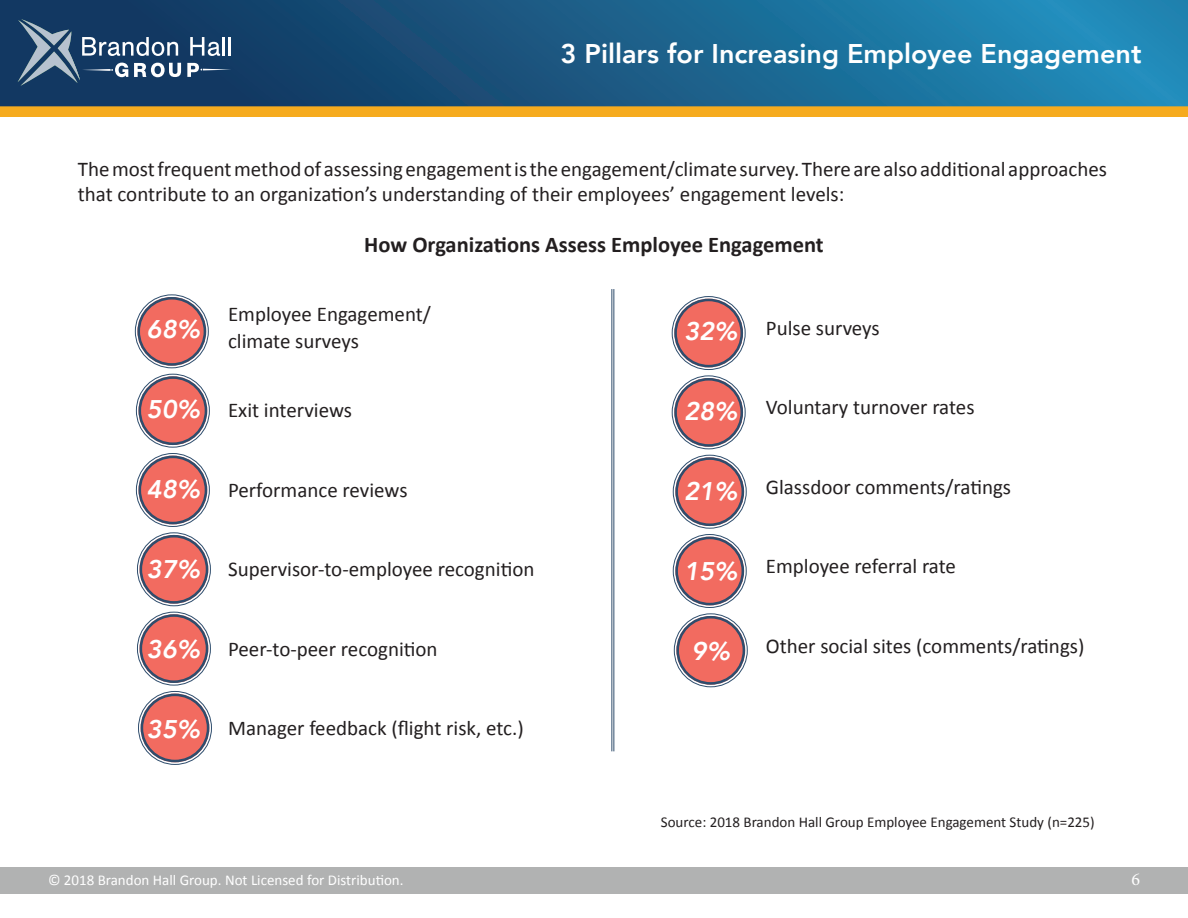
<style>
.page{position:relative;width:1188px;height:918px;background:#fff}
.page>*{position:absolute;margin:0;border:0;box-sizing:border-box;transform-origin:0 0}
.t1{font:800 27px "Avenir";color:#fff}
.t2{font:italic 800 25.5px "Avenir";color:#fff}
.t3{font:700 22.5px "Calibri";color:#231f20}
.t4{font:21px/25.2px "Calibri";color:#231f20}
.t5{font:18px "Minion Pro";color:#fff}
.t6{font:15px "Calibri";color:#231f20}
.t7{font:15px "Calibri";color:#fff}
</style>
<div class="page">
<svg style="left:0;top:0;width:1188px;height:106px;background:#1a618b"></svg>
<svg style="left:190px;top:37px;width:41px;height:19px"></svg>
<svg style="left:187px;top:63px;width:44px;height:14px"></svg>
<svg style="left:18px;top:19px;width:163px;height:67px;background:#3f5e7f"></svg>
<div style="left:0;top:106px;width:1188px;height:11px;background:#f6ab1e"></div>
<div style="left:0;top:867px;width:1188px;height:26px;background:#b1b2b2"></div>
<hr style="left:613px;top:289px;width:1px;height:462px;background:#2f4d6d">
<hr style="left:611px;top:289px;width:1px;height:462px;background:#2f4d6d">
<div style="left:137px;top:297px;width:69px;height:69px;background:#f26b60;border-radius:50%"></div>
<div style="left:135px;top:294px;width:74px;height:74px;border:1px solid #2f4d6d;border-radius:50%"></div>
<div style="left:137px;top:297px;width:69px;height:69px;border:3px solid #2f4d6d;border-radius:50%"></div>
<div style="left:139px;top:456px;width:68px;height:68px;background:#f26b60;border-radius:50%"></div>
<div style="left:136px;top:453px;width:74px;height:74px;border:1px solid #2f4d6d;border-radius:50%"></div>
<div style="left:139px;top:456px;width:68px;height:68px;border:3px solid #2f4d6d;border-radius:50%"></div>
<div style="left:674px;top:378px;width:69px;height:69px;background:#f26b60;border-radius:50%"></div>
<div style="left:672px;top:375px;width:74px;height:74px;border:1px solid #2f4d6d;border-radius:50%"></div>
<div style="left:674px;top:378px;width:69px;height:69px;border:3px solid #2f4d6d;border-radius:50%"></div>
<div style="left:140px;top:614px;width:68px;height:69px;background:#f26b60;border-radius:50%"></div>
<div style="left:137px;top:612px;width:74px;height:74px;border:1px solid #2f4d6d;border-radius:50%"></div>
<div style="left:140px;top:614px;width:68px;height:69px;border:3px solid #2f4d6d;border-radius:50%"></div>
<div style="left:675px;top:537px;width:69px;height:68px;background:#f26b60;border-radius:50%"></div>
<div style="left:673px;top:534px;width:74px;height:74px;border:1px solid #2f4d6d;border-radius:50%"></div>
<div style="left:675px;top:537px;width:69px;height:68px;border:3px solid #2f4d6d;border-radius:50%"></div>
<div style="left:139px;top:376px;width:68px;height:69px;background:#f26b60;border-radius:50%"></div>
<div style="left:136px;top:374px;width:74px;height:74px;border:1px solid #2f4d6d;border-radius:50%"></div>
<div style="left:139px;top:376px;width:68px;height:69px;border:3px solid #2f4d6d;border-radius:50%"></div>
<div style="left:674px;top:299px;width:69px;height:68px;background:#f26b60;border-radius:50%"></div>
<div style="left:672px;top:296px;width:74px;height:74px;border:1px solid #2f4d6d;border-radius:50%"></div>
<div style="left:674px;top:299px;width:69px;height:68px;border:3px solid #2f4d6d;border-radius:50%"></div>
<div style="left:140px;top:535px;width:68px;height:69px;background:#f26b60;border-radius:50%"></div>
<div style="left:137px;top:532px;width:74px;height:74px;border:1px solid #2f4d6d;border-radius:50%"></div>
<div style="left:140px;top:535px;width:68px;height:69px;border:3px solid #2f4d6d;border-radius:50%"></div>
<div style="left:675px;top:457px;width:69px;height:69px;background:#f26b60;border-radius:50%"></div>
<div style="left:673px;top:455px;width:74px;height:74px;border:1px solid #2f4d6d;border-radius:50%"></div>
<div style="left:675px;top:457px;width:69px;height:69px;border:3px solid #2f4d6d;border-radius:50%"></div>
<div style="left:141px;top:694px;width:68px;height:68px;background:#f26b60;border-radius:50%"></div>
<div style="left:138px;top:691px;width:74px;height:74px;border:1px solid #2f4d6d;border-radius:50%"></div>
<div style="left:141px;top:694px;width:68px;height:68px;border:3px solid #2f4d6d;border-radius:50%"></div>
<div style="left:676px;top:616px;width:69px;height:69px;background:#f26b60;border-radius:50%"></div>
<div style="left:674px;top:613px;width:74px;height:74px;border:1px solid #2f4d6d;border-radius:50%"></div>
<div style="left:676px;top:616px;width:69px;height:69px;border:3px solid #2f4d6d;border-radius:50%"></div>
<p class="t1" style="left:561px;top:32px;width:583px">3 Pillars for Increasing Employee Engagement</p>
<p class="t4" style="left:78px;top:155px;width:1031px">The most frequent method of assessing engagement is the engagement/climate survey. There are also additional approaches that contribute to an organization’s understanding of their employees’ engagement levels:</p>
<p class="t3" style="left:364px;top:231px;width:461px">How Organizations Assess Employee Engagement</p>
<p class="t2" style="left:147px;top:314px;width:55px">68%</p>
<p class="t4" style="left:228px;top:300px;width:204px;line-height:27px">Employee Engagement/ climate surveys</p>
<p class="t2" style="left:684px;top:316px;width:55px">32%</p>
<p class="t4" style="left:766px;top:314px;width:115px">Pulse surveys</p>
<p class="t2" style="left:147px;top:394px;width:55px">50%</p>
<p class="t4" style="left:228px;top:397px;width:126px">Exit interviews</p>
<p class="t2" style="left:684px;top:396px;width:55px">28%</p>
<p class="t4" style="left:766px;top:394px;width:210px">Voluntary turnover rates</p>
<p class="t2" style="left:147px;top:474px;width:55px">48%</p>
<p class="t4" style="left:228px;top:476px;width:181px">Performance reviews</p>
<p class="t2" style="left:684px;top:476px;width:55px">21%</p>
<p class="t4" style="left:766px;top:473px;width:247px">Glassdoor comments/ratings</p>
<p class="t2" style="left:147px;top:554px;width:55px">37%</p>
<p class="t4" style="left:228px;top:556px;width:308px">Supervisor-to-employee recognition</p>
<p class="t2" style="left:684px;top:556px;width:55px">15%</p>
<p class="t4" style="left:766px;top:553px;width:192px">Employee referral rate</p>
<p class="t2" style="left:147px;top:634px;width:55px">36%</p>
<p class="t4" style="left:228px;top:635px;width:211px">Peer-to-peer recognition</p>
<p class="t2" style="left:692px;top:636px;width:40px">9%</p>
<p class="t4" style="left:766px;top:632px;width:320px">Other social sites (comments/ratings)</p>
<p class="t2" style="left:147px;top:714px;width:55px">35%</p>
<p class="t4" style="left:228px;top:715px;width:297px">Manager feedback (flight risk, etc.)</p>
<p class="t6" style="left:661px;top:813px;width:435px">Source: 2018 Brandon Hall Group Employee Engagement Study (n=225)</p>
<p class="t7" style="left:48px;top:870px;width:357px">© 2018 Brandon Hall Group. Not Licensed for Distribution.</p>
<p class="t5" style="left:1131px;top:867px;width:10px">6</p>
</div>
